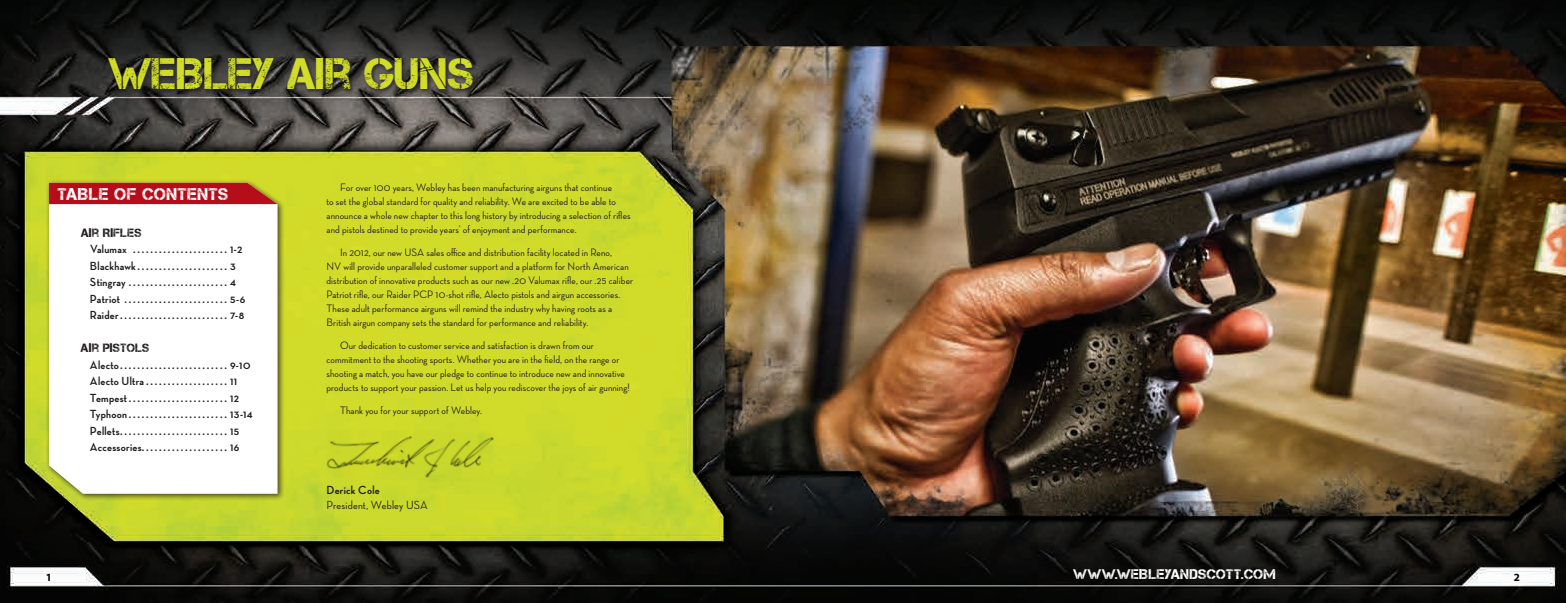
<style>
.page{position:relative;width:1566px;height:603px;background:#fff}
.page>*{position:absolute;margin:0;border:0;box-sizing:border-box;transform-origin:0 0}
.t1{font:44px "Captureit";letter-spacing:.005em;color:#d1dd28}
.t2{font:17px "Captureit";letter-spacing:.025em;color:#fff}
.t3{font:14px "Captureit";letter-spacing:.02em;color:#fff}
.t4{font:700 12px "Neutraface Display";letter-spacing:.02em;color:#231f20}
.t5{font:500 12px/15px "Neutraface Display";letter-spacing:.015em;color:#231f20}
.t6{font:12px "Captureit";letter-spacing:.025em;color:#231f20}
.t7{font:500 11px/14px "Neutraface Display";letter-spacing:.01em;color:#231f20}
.t8{font:700 11px "Myriad Pro";color:#000}
.s1{font-weight:700}
</style>
<div class="page">
<img style="left:0;top:0;width:1566px;height:603px">
<div style="left:106px;top:56px;width:372px;height:38px;background:#231f20;opacity:.75"></div>
<div style="left:46px;top:179px;width:239px;height:322px;background:#231f20;opacity:.75"></div>
<svg style="left:49px;top:204px;width:229px;height:290px"></svg>
<svg style="left:49px;top:183px;width:229px;height:21px;background:#b61b1b"></svg>
<img style="left:327px;top:430px;width:167px;height:51px">
<p class="t1" style="left:108px;top:49px;width:367px">WEIBLEY AIR GUNS</p>
<p class="t2" style="left:58px;top:185px;width:172px">TAIBLE OF CONTENTS</p>
<p class="t6" style="left:81px;top:226px;width:62px">AIR RIFLES</p>
<p class="t4" style="left:90px;top:242px;width:154px">Valumax ......................1-2</p>
<p class="t4" style="left:90px;top:259px;width:147px">Blackhawk.....................3</p>
<p class="t4" style="left:90px;top:275px;width:147px">Stingray.......................4</p>
<p class="t4" style="left:90px;top:292px;width:157px">Patriot ........................5-6</p>
<p class="t4" style="left:90px;top:308px;width:156px">Raider.........................7-8</p>
<p class="t6" style="left:81px;top:341px;width:70px">AIR PISTOLS</p>
<p class="t4" style="left:90px;top:358px;width:162px">Alecto.........................9-10</p>
<p class="t4" style="left:90px;top:374px;width:149px">Alecto Ultra...................11</p>
<p class="t4" style="left:90px;top:391px;width:151px">Tempest.......................12</p>
<p class="t4" style="left:90px;top:407px;width:164px">Typhoon.......................13-14</p>
<p class="t4" style="left:90px;top:424px;width:151px">Pellets.........................15</p>
<p class="t4" style="left:90px;top:440px;width:151px">Accessories....................16</p>
<p class="t7" style="left:327px;top:181px;width:306px;text-indent:13px">For over 100 years, Webley has been manufacturing airguns that continue<br>to set the global standard for quality and reliability. We are excited to be able to announce a whole new chapter to this long history by introducing a selection of rifles and pistols destined to provide years’ of enjoyment and performance.</p>
<p class="t7" style="left:327px;top:246px;width:308px;text-indent:13px">In 2012, our new USA sales office and distribution facility located in Reno,<br>NV will provide unparalleled customer support and a platform for North American distribution of innovative products such as our new .20 Valumax rifle, our .25 caliber Patriot rifle, our Raider PCP 10-shot rifle, Alecto pistols and airgun accessories.<br>These adult performance airguns will remind the industry why having roots as a British airgun company sets the standard for performance and reliability.</p>
<p class="t7" style="left:327px;top:339px;width:305px;text-indent:13px">Our dedication to customer service and satisfaction is drawn from our commitment to the shooting sports. Whether you are in the field, on the range or shooting a match, you have our pledge to continue to introduce new and innovative products to support your passion. Let us help you rediscover the joys of air gunning!</p>
<p class="t7" style="left:340px;top:404px;width:144px">Thank you for your support of Webley.</p>
<p class="t5" style="left:327px;top:482px;width:103px"><span class="s1">Derick Cole<br></span>President, Webley USA</p>
<p class="t8" style="left:46px;top:570px;width:8px">1</p>
<p class="t3" style="left:1073px;top:567px;width:204px">WWW.WEIBLEYANDSCOTT.COM</p>
<p class="t8" style="left:1514px;top:570px;width:8px">2</p>
</div>
